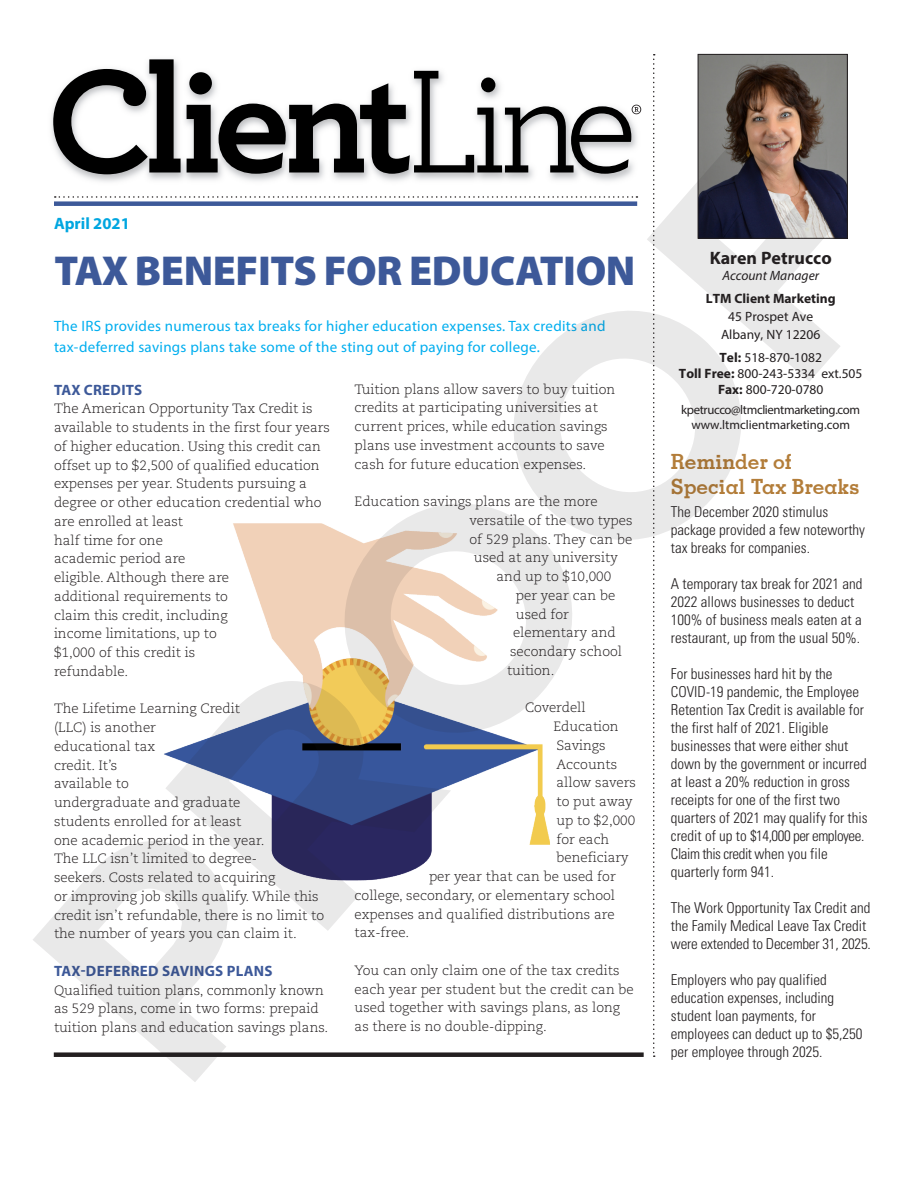
<style>
.page{position:relative;width:918px;height:1188px;background:#fff}
.page>*{position:absolute;margin:0;border:0;box-sizing:border-box;transform-origin:0 0}
.t1{font:700 308.85px "Gotham";color:#231f20}
.t2{font:900 42px "Myriad Pro";letter-spacing:-.01em;color:#3d5999}
.t3{font:700 21px/25.2px "Memphis";color:#b37d39}
.t4{font:700 18px "Myriad Pro";color:#231f20}
.t5{font:700 16.5px "Myriad Pro";color:#00a6e0}
.t6{font:300 condensed 15px/18px "Univers";color:#231f20}
.t7{font:15px/21px "Myriad Pro";letter-spacing:.02em;color:#00aeef}
.t8{font:700 15px "Myriad Pro";letter-spacing:.02em;color:#3d5999}
.t9{font:300 13.5px/18.8px "Caecilia";color:#231f20}
.t10{font:13.5px/16.2px "Myriad Pro";color:#231f20;text-align:center}
.t11{font:700 13.5px "Myriad Pro";color:#231f20}
.t12{font:italic 13.5px "Myriad Pro";color:#231f20}
.t13{font:12.75px/15.3px "Myriad Pro";letter-spacing:-.03em;color:#231f20;text-align:center}
.s1{font-weight:700}
</style>
<div class="page">
<img style="left:164px;top:523px;width:386px;height:357px">
<div style="left:54px;top:201px;width:583px;height:5px;background:#3d5999"></div>
<div style="left:54px;top:1052px;width:590px;height:5px;background:#231f20"></div>
<svg style="left:653px;top:54px;width:2px;height:1003px"></svg>
<svg style="left:55px;top:196px;width:582px;height:2px"></svg>
<img style="left:51px;top:70px;width:591px;height:112px">
<svg style="left:53px;top:59px;width:128px;height:115px"></svg>
<svg style="left:187px;top:71px;width:454px;height:103px"></svg>
<img style="left:700px;top:56px;width:146px;height:181px">
<div style="left:698px;top:54px;width:150px;height:185px;border:1px solid #231f20"></div>
<h1 class="t1" style="left:-58px;top:897px;width:1136px;rotate:-49deg">PROOF</h1>
<p class="t5" style="left:54px;top:212px;width:77px">April 2021</p>
<h2 class="t2" style="left:54px;top:247px;width:583px">TAX BENEFITS FOR EDUCATION</h2>
<p class="t7" style="left:54px;top:316px;width:553px">The IRS provides numerous tax breaks for higher education expenses. Tax credits and tax-deferred savings plans take some of the sting out of paying for college.</p>
<p class="t8" style="left:54px;top:380px;width:90px">TAX CREDITS</p>
<p class="t9" style="left:54px;top:400px;width:278px">The American Opportunity Tax Credit is available to students in the first four years of higher education. Using this credit can offset up to $2,500 of qualified education expenses per year. Students pursuing a degree or other education credential who are enrolled at least<br>half time for one<br>academic period are<br>eligible. Although there are<br>additional requirements to<br>claim this credit, including<br>income limitations, up to<br>$1,000 of this credit is<br>refundable.</p>
<p class="t9" style="left:54px;top:700px;width:272px">The Lifetime Learning Credit<br>(LLC) is another<br>educational tax<br>credit. It’s<br>available to<br>undergraduate and graduate<br>students enrolled for at least<br>one academic period in the year.<br>The LLC isn’t limited to degree-<br>seekers. Costs related to acquiring<br>or improving job skills qualify. While this credit isn’t refundable, there is no limit to the number of years you can claim it.</p>
<p class="t8" style="left:54px;top:961px;width:220px">TAX-DEFERRED SAVINGS PLANS</p>
<p class="t9" style="left:54px;top:981px;width:276px">Qualified tuition plans, commonly known as 529 plans, come in two forms: prepaid tuition plans and education savings plans.</p>
<h3 class="t4" style="left:710px;top:246px;width:123px">Karen Petrucco</h3>
<p class="t12" style="left:722px;top:267px;width:98px">Account Manager</p>
<p class="t11" style="left:706px;top:290px;width:131px">LTM Client Marketing</p>
<p class="t10" style="left:721px;top:307px;width:101px;line-height:18px">45 Prospet Ave<br>Albany, NY 12206</p>
<p class="t10" style="left:679px;top:349px;width:185px"><span class="s1">Tel:</span> 518-870-1082<br><span class="s1">Toll Free:</span> 800-243-5334 ext.505<br><span class="s1">Fax:</span> 800-720-0780</p>
<p class="t13" style="left:681px;top:402px;width:180px">kpetrucco@ltmclientmarketing.com www.ltmclientmarketing.com</p>
<h3 class="t3" style="left:671px;top:449px;width:190px">Reminder of<br>Special Tax Breaks</h3>
<p class="t6" style="left:671px;top:502px;width:196px">The December 2020 stimulus package provided a few noteworthy tax breaks for companies.</p>
<p class="t6" style="left:671px;top:574px;width:193px">A temporary tax break for 2021 and 2022 allows businesses to deduct 100% of business meals eaten at a restaurant, up from the usual 50%.</p>
<p class="t6" style="left:671px;top:664px;width:198px">For businesses hard hit by the<br>COVID-19 pandemic, the Employee<br>Retention Tax Credit is available for the first half of 2021. Eligible businesses that were either shut down by the government or incurred at least a 20% reduction in gross receipts for one of the first two quarters of 2021 may qualify for this credit of up to $14,000 per employee.<br>Claim this credit when you file quarterly form 941.</p>
<p class="t6" style="left:671px;top:898px;width:201px">The Work Opportunity Tax Credit and the Family Medical Leave Tax Credit were extended to December 31, 2025.</p>
<p class="t6" style="left:671px;top:970px;width:193px">Employers who pay qualified education expenses, including student loan payments, for employees can deduct up to $5,250</p>
<p class="t9" style="left:355px;top:380px;width:262px">Tuition plans allow savers to buy tuition credits at participating universities at current prices, while education savings plans use investment accounts to save cash for future education expenses.</p>
<p class="t9" style="left:355px;top:492px;width:245px">Education savings plans are the more</p>
<p class="t9" style="left:470px;top:511px;width:165px">versatile of the two types</p>
<p class="t9" style="left:470px;top:530px;width:164px">of 529 plans. They can be</p>
<p class="t9" style="left:474px;top:549px;width:145px">used at any university</p>
<p class="t9" style="left:497px;top:567px;width:116px">and up to $10,000</p>
<p class="t9" style="left:516px;top:586px;width:101px">per year can be</p>
<p class="t9" style="left:516px;top:605px;width:54px">used for</p>
<p class="t9" style="left:513px;top:624px;width:104px">elementary and</p>
<p class="t9" style="left:510px;top:642px;width:114px">secondary school</p>
<p class="t9" style="left:507px;top:661px;width:49px">tuition.</p>
<p class="t9" style="left:525px;top:699px;width:62px">Coverdell</p>
<p class="t9" style="left:554px;top:717px;width:67px">Education</p>
<p class="t9" style="left:556px;top:736px;width:51px">Savings</p>
<p class="t9" style="left:556px;top:755px;width:62px">Accounts</p>
<p class="t9" style="left:556px;top:774px;width:81px">allow savers</p>
<p class="t9" style="left:556px;top:792px;width:78px">to put away</p>
<p class="t9" style="left:556px;top:811px;width:80px">up to $2,000</p>
<p class="t9" style="left:556px;top:830px;width:54px">for each</p>
<p class="t9" style="left:556px;top:849px;width:74px">beneficiary</p>
<p class="t9" style="left:429px;top:867px;width:188px">per year that can be used for</p>
<p class="t9" style="left:355px;top:886px;width:262px">college, secondary, or elementary school</p>
<p class="t9" style="left:355px;top:905px;width:262px">expenses and qualified distributions are</p>
<p class="t9" style="left:355px;top:924px;width:56px">tax-free.</p>
<p class="t9" style="left:355px;top:961px;width:281px">You can only claim one of the tax credits each year per student but the credit can be used together with savings plans, as long as there is no double-dipping.</p>
<p class="t6" style="left:671px;top:1042px;width:153px">per employee through 2025.</p>
</div>
